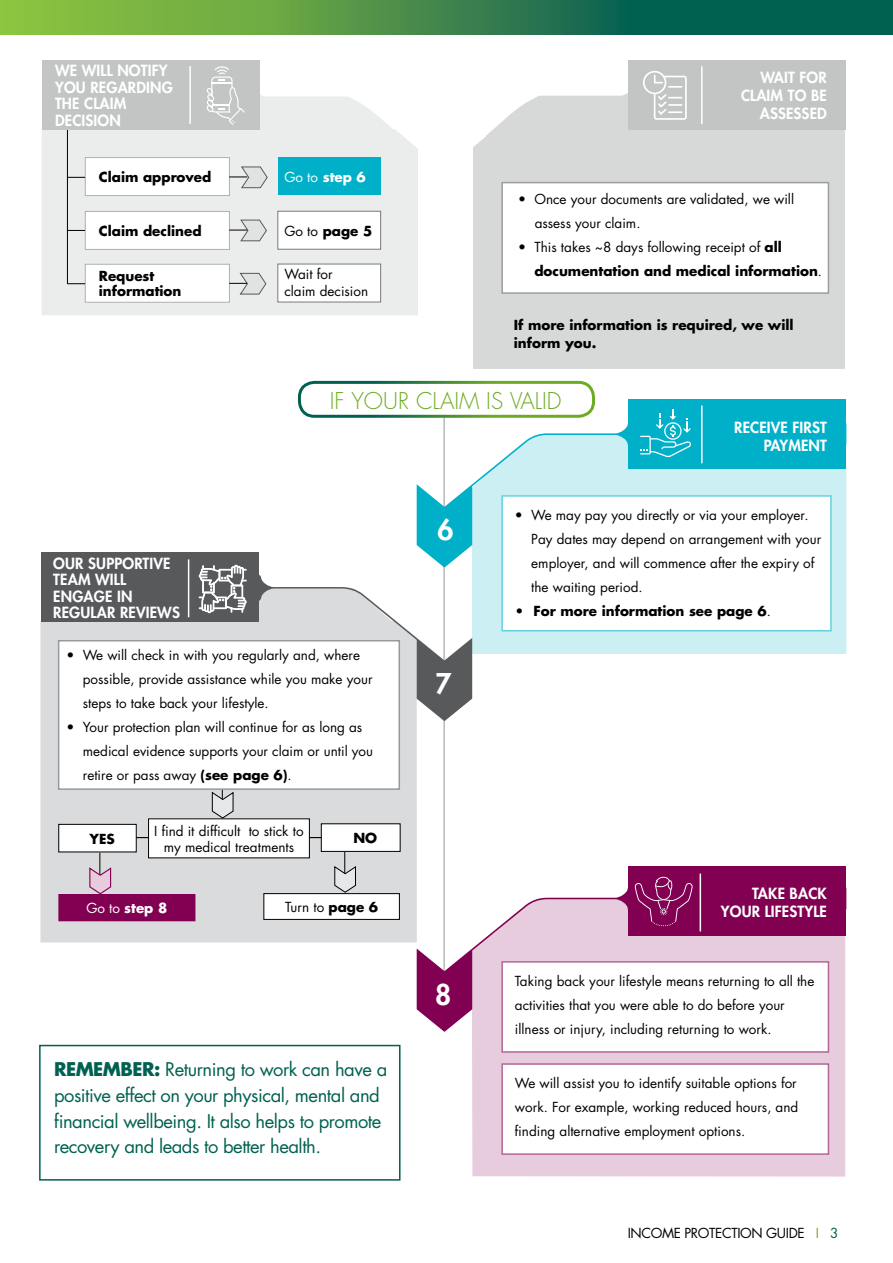
<style>
.page{position:relative;width:893px;height:1263px;background:#fff}
.page>*{position:absolute;margin:0;border:0;box-sizing:border-box;transform-origin:0 0}
.t1{font:800 27.9px "Futura Std";color:#fff}
.t2{font:300 22.5px "Futura Std";color:#6eab24}
.t3{font:18.45px/25.8px "Futura Std";letter-spacing:-.025em;color:#006150}
.t4{font:800 15px/16.5px "Futura Std";letter-spacing:.01em;color:#fff;text-align:right}
.t5{font:13.5px/24px "Futura Std";color:#000}
.t6{font:700 13.5px/15px "Futura Std";color:#000}
.t7{font:13.5px "Futura Std";letter-spacing:-.025em;color:#000}
.t8{font:700 13.5px "Futura Std";color:#fff}
.s1{font-weight:400}
.s2{font-weight:700}
.s3{color:#6eab24}
.s4{color:#006150}
</style>
<div class="page">
<svg style="left:443px;top:418px;width:2px;height:467px"></svg>
<div style="left:472px;top:1032px;width:373px;height:144px;background:#e6ccdc"></div>
<div style="left:501px;top:961px;width:328px;height:92px;background:#fff;border:2px solid #b46697"></div>
<div style="left:501px;top:1063px;width:328px;height:92px;background:#fff;border:2px solid #b46697"></div>
<div style="left:40px;top:621px;width:377px;height:321px;background:#dadbdc"></div>
<div style="left:472px;top:568px;width:374px;height:86px;background:#cceff4"></div>
<div style="left:501px;top:495px;width:331px;height:136px;background:#fff;border:2px solid #66d0df"></div>
<div style="left:42px;top:130px;width:376px;height:185px;background:#ebecec"></div>
<svg style="left:257px;top:95px;width:145px;height:42px"></svg>
<svg style="left:493px;top:93px;width:135px;height:37px"></svg>
<div style="left:473px;top:130px;width:372px;height:239px;background:#d7d8d8"></div>
<hr style="left:67px;top:118px;width:1px;height:166px;background:#000">
<div style="left:85px;top:157px;width:145px;height:39px;background:#fff;border:1px solid #afb1b1"></div>
<div style="left:85px;top:211px;width:145px;height:39px;background:#fff;border:1px solid #afb1b1"></div>
<div style="left:85px;top:264px;width:145px;height:39px;background:#fff;border:1px solid #afb1b1"></div>
<svg style="left:229px;top:166px;width:39px;height:23px"></svg>
<svg style="left:229px;top:219px;width:38px;height:23px"></svg>
<svg style="left:229px;top:273px;width:38px;height:22px"></svg>
<div style="left:278px;top:157px;width:103px;height:38px;background:#00b0c9"></div>
<div style="left:277px;top:211px;width:104px;height:39px;background:#fff;border:1px solid #797a7d"></div>
<div style="left:277px;top:264px;width:104px;height:38px;background:#fff"></div>
<svg style="left:68px;top:177px;width:17px;height:1px"></svg>
<svg style="left:68px;top:230px;width:17px;height:1px"></svg>
<svg style="left:67px;top:283px;width:18px;height:1px"></svg>
<svg style="left:0;top:0;width:893px;height:34px"></svg>
<svg style="left:43px;top:574px;width:429px;height:147px;fill:#dadbdc"></svg>
<div style="left:41px;top:553px;width:217px;height:69px;background:#58595b"></div>
<hr style="left:188px;top:559px;width:1px;height:58px;background:#fff">
<svg style="left:199px;top:565px;width:47px;height:48px"></svg>
<svg style="left:417px;top:421px;width:429px;height:147px"></svg>
<div style="left:628px;top:399px;width:218px;height:70px;background:#00b0c9"></div>
<hr style="left:701px;top:405px;width:2px;height:58px;background:#fff">
<svg style="left:640px;top:409px;width:51px;height:48px"></svg>
<div style="left:42px;top:60px;width:218px;height:70px;background:#c3c5c5"></div>
<hr style="left:189px;top:66px;width:2px;height:58px;background:#fff">
<svg style="left:206px;top:66px;width:39px;height:59px"></svg>
<div style="left:628px;top:60px;width:218px;height:70px;background:#c3c5c5"></div>
<hr style="left:701px;top:66px;width:2px;height:58px;background:#fff">
<svg style="left:643px;top:71px;width:44px;height:49px"></svg>
<svg style="left:417px;top:885px;width:429px;height:147px"></svg>
<div style="left:628px;top:866px;width:218px;height:69px;background:#820052"></div>
<hr style="left:700px;top:873px;width:1px;height:58px;background:#fff">
<svg style="left:486px;top:877px;width:207px;height:63px"></svg>
<div style="left:501px;top:182px;width:328px;height:112px;background:#fff;border:2px solid #9c9e9e"></div>
<svg style="left:334px;top:852px;width:23px;height:41px"></svg>
<div style="left:149px;top:819px;width:160px;height:39px;background:#fff"></div>
<svg style="left:212px;top:790px;width:22px;height:29px"></svg>
<div style="left:39px;top:1045px;width:361px;height:135px;background:#fff;border:2px solid #006150"></div>
<div style="left:58px;top:640px;width:342px;height:150px;background:#fff;border:2px solid #97999c"></div>
<div style="left:321px;top:824px;width:79px;height:27px;background:#fff"></div>
<div style="left:321px;top:823px;width:79px;height:29px;border:1px solid #000"></div>
<div style="left:59px;top:824px;width:77px;height:28px;background:#fff"></div>
<div style="left:58px;top:824px;width:79px;height:28px;border:1px solid #000"></div>
<div style="left:59px;top:895px;width:136px;height:25px;background:#820052"></div>
<div style="left:58px;top:894px;width:137px;height:27px;border:2px solid #820052"></div>
<div style="left:264px;top:894px;width:135px;height:25px;background:#fff"></div>
<div style="left:263px;top:893px;width:137px;height:27px;border:1px solid #000"></div>
<svg style="left:89px;top:853px;width:23px;height:42px"></svg>
<svg style="left:136px;top:837px;width:13px;height:1px"></svg>
<svg style="left:310px;top:837px;width:12px;height:1px"></svg>
<div style="left:298px;top:381px;width:297px;height:37px;border:3px solid #fff;border-radius:15px"></div>
<p class="t4" style="left:55px;top:62px;width:119px;text-align:left">WE WILL NOTIFY<br>YOU REGARDING<br>THE CLAIM<br>DECISION</p>
<p class="t4" style="left:741px;top:68px;width:87px;line-height:18px">WAIT FOR<br>CLAIM TO BE<br>ASSESSED</p>
<p class="t6" style="left:99px;top:170px;width:114px">Claim approved</p>
<p class="t6" style="left:99px;top:223px;width:104px">Claim declined</p>
<p class="t6" style="left:99px;top:268px;width:84px">Request information</p>
<p class="t4" style="left:53px;top:555px;width:128px;text-align:left">OUR SUPPORTIVE<br>TEAM WILL<br>ENGAGE IN<br>REGULAR REVIEWS</p>
<p class="t8" style="left:284px;top:168px;width:83px"><span class="s1">Go to</span> step 6</p>
<p class="t6" style="left:284px;top:224px;width:89px"><span class="s1">Go to</span> page 5</p>
<p class="t5" style="left:284px;top:266px;width:85px;line-height:16.5px">Wait for<br>claim decision</p>
<p class="t5" style="left:535px;top:187px;width:261px;text-indent:-17px">• Once your documents are validated, we will assess your claim.</p>
<p class="t6" style="left:534px;top:235px;width:289px;line-height:24px;text-indent:-16px"><span class="s1">• This takes ~8 days following receipt of</span> all documentation and medical information<span class="s1">.</span></p>
<p class="t6" style="left:514px;top:316px;width:281px;line-height:18px">If more information is required, we will inform you.</p>
<h2 class="t2" style="left:330px;top:387px;width:233px">IF YOUR CLAIM IS VALID</h2>
<p class="t4" style="left:734px;top:418px;width:94px;line-height:18px">RECEIVE FIRST<br>PAYMENT</p>
<h1 class="t1" style="left:437px;top:512px;width:18px">6</h1>
<p class="t5" style="left:531px;top:503px;width:291px;text-indent:-16px">• We may pay you directly or via your employer.<br>Pay dates may depend on arrangement with your employer, and will commence after the expiry of the waiting period.</p>
<p class="t6" style="left:515px;top:603px;width:257px">• For more information see page 6<span class="s1">.</span></p>
<p class="t5" style="left:83px;top:643px;width:291px;text-indent:-16px">• We will check in with you regularly and, where possible, provide assistance while you make your steps to take back your lifestyle.</p>
<p class="t5" style="left:83px;top:715px;width:292px;text-indent:-16px">• Your protection plan will continue for as long as medical evidence supports your claim or until you retire or pass away <span class="s2">(see page 6)</span>.</p>
<p class="t5" style="left:154px;top:823px;width:151px;line-height:16.5px;text-align:center">I find it difficult to stick to my medical treatments</p>
<p class="t6" style="left:89px;top:831px;width:27px">YES</p>
<p class="t6" style="left:353px;top:830px;width:25px">NO</p>
<p class="t8" style="left:86px;top:899px;width:82px"><span class="s1">Go to</span> step 8</p>
<p class="t5" style="left:285px;top:895px;width:95px">Turn to <span class="s2">page 6</span></p>
<h3 class="t3" style="left:54px;top:1056px;width:335px"><span class="s2">REMEMBER:</span> Returning to work can have a positive effect on your physical, mental and financial wellbeing. It also helps to promote recovery and leads to better health.</h3>
<h1 class="t1" style="left:435px;top:666px;width:18px">7</h1>
<h1 class="t1" style="left:435px;top:977px;width:18px">8</h1>
<p class="t4" style="left:721px;top:884px;width:108px;line-height:18px">TAKE BACK<br>YOUR LIFESTYLE</p>
<p class="t5" style="left:515px;top:969px;width:301px">Taking back your lifestyle means returning to all the activities that you were able to do before your illness or injury, including returning to work.</p>
<p class="t5" style="left:515px;top:1071px;width:285px;text-align:justify">We will assist you to identify suitable options for work. For example, working reduced hours, and finding alternative employment options.</p>
<p class="t7" style="left:628px;top:1224px;width:212px">INCOME PROTECTION GUIDE <span class="s3">I</span> <span class="s4">3</span></p>
</div>
